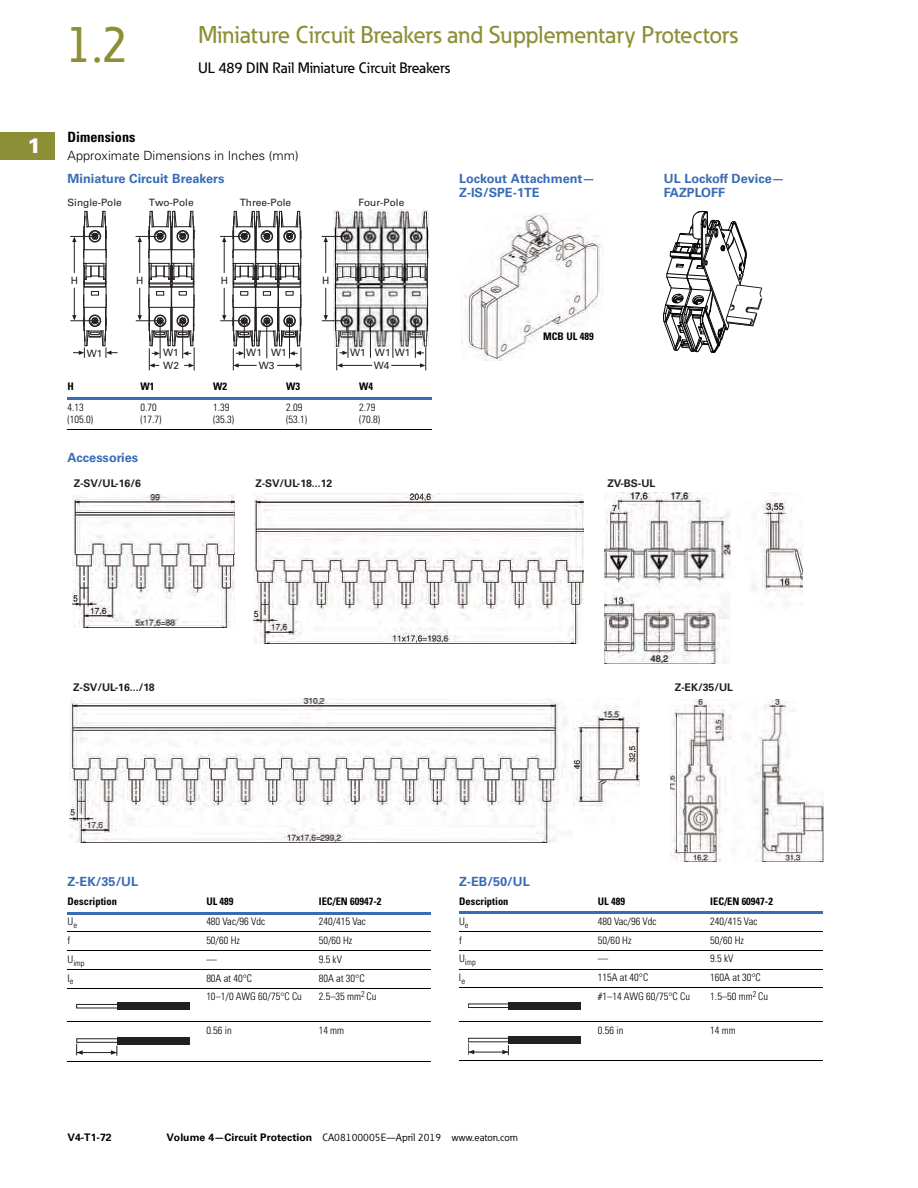
<style>
.page{position:relative;width:918px;height:1188px;background:#fff}
.page>*{position:absolute;margin:0;border:0;box-sizing:border-box;transform-origin:0 0}
.t1{font:500 51px "Eaton";color:#8d8f36}
.t2{font:500 24px "Eaton";color:#8d8f36}
.t3{font:900 21px "Univers LT Std";color:#fff}
.t4{font:500 15px "Eaton";color:#000}
.t5{font:700 condensed 14.25px "Univers LT Std";color:#000}
.t6{font:700 12.75px "Univers LT Std";letter-spacing:.005em;color:#396cb5}
.t7{font:300 12.75px "Univers LT Std";letter-spacing:.005em;color:#000}
.t8{font:700 10.65px "Univers LT Std";color:#231f20}
.t9{font:300 condensed 10.5px/12px "Univers LT Std";letter-spacing:.005em;color:#000}
.t10{font:700 condensed 10.5px "Univers LT Std";letter-spacing:.005em;color:#000}
.t11{font:10.5px "Eaton";letter-spacing:.005em;color:#000}
.t12{font:700 10.5px "Univers LT Std";color:#000}
.t13{font:10.05px/13.2px "Univers LT Std";color:#231f20}
.t14{font:300 condensed 8.4px "Univers LT Std";letter-spacing:-.005em;color:#000}
.s1{font-family:"Univers LT Std";font-weight:700}
</style>
<div class="page">
<div style="left:0;top:133px;width:54px;height:27px;background:#8d8f36"></div>
<svg style="left:54px;top:133px;width:1px;height:27px"></svg>
<hr style="left:0;top:160px;width:54px;height:1px;background:#8d8f36">
<hr style="left:68px;top:397px;width:364px;height:3px;background:#396cb5">
<hr style="left:68px;top:429px;width:364px;height:1px;background:#000">
<svg style="left:70px;top:211px;width:48px;height:147px"></svg>
<img style="left:334px;top:209px;width:94px;height:139px">
<svg style="left:136px;top:211px;width:59px;height:159px"></svg>
<hr style="left:325px;top:241px;width:1px;height:32px;background:#231f20">
<svg style="left:322px;top:236px;width:25px;height:6px"></svg>
<svg style="left:322px;top:288px;width:25px;height:34px"></svg>
<hr style="left:348px;top:320px;width:1px;height:38px;background:#231f20">
<hr style="left:370px;top:320px;width:1px;height:38px;background:#231f20">
<hr style="left:393px;top:320px;width:1px;height:38px;background:#231f20">
<hr style="left:415px;top:320px;width:1px;height:38px;background:#231f20">
<svg style="left:220px;top:211px;width:82px;height:159px"></svg>
<hr style="left:342px;top:365px;width:30px;height:1px;background:#231f20">
<hr style="left:391px;top:365px;width:30px;height:1px;background:#231f20">
<svg style="left:337px;top:348px;width:11px;height:22px"></svg>
<svg style="left:416px;top:347px;width:10px;height:23px"></svg>
<img style="left:70px;top:699px;width:569px;height:144px">
<img style="left:670px;top:699px;width:154px;height:163px">
<img style="left:72px;top:494px;width:163px;height:134px">
<img style="left:253px;top:494px;width:330px;height:149px">
<img style="left:604px;top:493px;width:198px;height:171px">
<hr style="left:68px;top:912px;width:363px;height:3px;background:#396cb5">
<hr style="left:68px;top:932px;width:363px;height:1px;background:#000">
<hr style="left:68px;top:951px;width:363px;height:1px;background:#000">
<hr style="left:68px;top:969px;width:363px;height:1px;background:#000">
<hr style="left:68px;top:988px;width:363px;height:1px;background:#000">
<hr style="left:68px;top:1022px;width:363px;height:1px;background:#000">
<hr style="left:68px;top:1061px;width:363px;height:1px;background:#000">
<div style="left:76px;top:1003px;width:113px;height:7px;background:#8f8d8e"></div>
<div style="left:76px;top:1004px;width:93px;height:4px;border:1px solid #231f20"></div>
<div style="left:117px;top:1003px;width:72px;height:7px;background:#231f20"></div>
<div style="left:77px;top:1039px;width:92px;height:4px;border:1px solid #231f20"></div>
<div style="left:117px;top:1037px;width:72px;height:7px;background:#231f20"></div>
<hr style="left:77px;top:1052px;width:40px;height:1px;background:#231f20">
<svg style="left:111px;top:1046px;width:7px;height:10px"></svg>
<svg style="left:76px;top:1044px;width:7px;height:11px"></svg>
<hr style="left:459px;top:911px;width:364px;height:3px;background:#396cb5">
<hr style="left:459px;top:931px;width:364px;height:1px;background:#000">
<hr style="left:459px;top:950px;width:364px;height:1px;background:#000">
<hr style="left:459px;top:969px;width:364px;height:1px;background:#000">
<hr style="left:459px;top:988px;width:364px;height:1px;background:#000">
<hr style="left:459px;top:1021px;width:364px;height:1px;background:#000">
<hr style="left:459px;top:1060px;width:364px;height:1px;background:#000">
<img style="left:464px;top:213px;width:138px;height:148px">
<svg style="left:663px;top:211px;width:99px;height:142px"></svg>
<svg style="left:468px;top:1002px;width:113px;height:8px"></svg>
<div style="left:468px;top:1004px;width:93px;height:4px;border:1px solid #231f20"></div>
<div style="left:509px;top:1002px;width:72px;height:7px;background:#231f20"></div>
<div style="left:468px;top:1038px;width:93px;height:4px;border:1px solid #231f20"></div>
<div style="left:509px;top:1036px;width:72px;height:8px;background:#231f20"></div>
<hr style="left:468px;top:1052px;width:40px;height:1px;background:#231f20">
<svg style="left:502px;top:1045px;width:7px;height:10px"></svg>
<svg style="left:468px;top:1043px;width:6px;height:12px"></svg>
<h3 class="t3" style="left:28px;top:138px;width:15px">1</h3>
<h1 class="t1" style="left:65px;top:14px;width:65px">1.2</h1>
<h2 class="t2" style="left:198px;top:21px;width:541px">Miniature Circuit Breakers and Supplementary Protectors</h2>
<h3 class="t4" style="left:198px;top:59px;width:254px">UL 489 DIN Rail Miniature Circuit Breakers</h3>
<h3 class="t5" style="left:68px;top:132px;width:69px">Dimensions</h3>
<p class="t7" style="left:68px;top:151px;width:233px">Approximate Dimensions in Inches (mm)</p>
<p class="t6" style="left:68px;top:174px;width:159px">Miniature Circuit Breakers</p>
<p class="t13" style="left:67px;top:196px;width:56px">Single-Pole</p>
<p class="t13" style="left:149px;top:196px;width:46px">Two-Pole</p>
<p class="t13" style="left:240px;top:196px;width:53px">Three-Pole</p>
<p class="t13" style="left:358px;top:196px;width:47px">Four-Pole</p>
<p class="t13" style="left:71px;top:275px;width:9px">H</p>
<p class="t13" style="left:136px;top:275px;width:9px">H</p>
<p class="t13" style="left:221px;top:275px;width:9px">H</p>
<p class="t13" style="left:322px;top:275px;width:9px">H</p>
<p class="t13" style="left:87px;top:348px;width:17px">W1</p>
<p class="t13" style="left:163px;top:347px;width:17px">W1<br>W2</p>
<p class="t13" style="left:246px;top:347px;width:42px">W1 W1</p>
<p class="t13" style="left:259px;top:360px;width:17px">W3</p>
<p class="t13" style="left:350px;top:346px;width:62px;line-height:13.6px;text-align:center">W1 W1 W1<br>W4</p>
<p class="t10" style="left:68px;top:383px;width:8px">H</p>
<p class="t10" style="left:140px;top:383px;width:15px">W1</p>
<p class="t10" style="left:213px;top:383px;width:15px">W2</p>
<p class="t10" style="left:286px;top:383px;width:15px">W3</p>
<p class="t10" style="left:359px;top:383px;width:15px">W4</p>
<p class="t9" style="left:68px;top:402px;width:27px">4.13 (105.0)</p>
<p class="t9" style="left:140px;top:402px;width:22px">0.70 (17.7)</p>
<p class="t9" style="left:213px;top:402px;width:22px">1.39 (35.3)</p>
<p class="t9" style="left:286px;top:402px;width:22px">2.09 (53.1)</p>
<p class="t9" style="left:359px;top:402px;width:22px">2.79 (70.8)</p>
<p class="t6" style="left:68px;top:453px;width:72px">Accessories</p>
<p class="t6" style="left:459px;top:174px;width:138px">Lockout Attachment—</p>
<p class="t6" style="left:664px;top:174px;width:122px">UL Lockoff Device—</p>
<p class="t6" style="left:459px;top:188px;width:82px">Z-IS/SPE-1TE</p>
<p class="t6" style="left:664px;top:188px;width:63px">FAZPLOFF</p>
<p class="t10" style="left:543px;top:333px;width:52px">MCB UL 489</p>
<p class="t8" style="left:74px;top:479px;width:69px">Z-SV/UL-16/6</p>
<p class="t8" style="left:255px;top:479px;width:78px">Z-SV/UL-18...12</p>
<p class="t8" style="left:607px;top:479px;width:50px">ZV-BS-UL</p>
<p class="t8" style="left:73px;top:684px;width:83px">Z-SV/UL-16.../18</p>
<p class="t8" style="left:675px;top:683px;width:60px">Z-EK/35/UL</p>
<p class="t6" style="left:68px;top:876px;width:72px">Z-EK/35/UL</p>
<p class="t10" style="left:68px;top:898px;width:51px">Description</p>
<p class="t10" style="left:206px;top:898px;width:29px">UL 489</p>
<p class="t10" style="left:319px;top:898px;width:64px">IEC/EN 60947-2</p>
<p class="t9" style="left:68px;top:917px;width:11px">U<sub>e</sub></p>
<p class="t9" style="left:206px;top:917px;width:60px">480 Vac/96 Vdc</p>
<p class="t9" style="left:319px;top:917px;width:49px">240/415 Vac</p>
<p class="t9" style="left:67px;top:935px;width:4px">f</p>
<p class="t9" style="left:206px;top:935px;width:35px">50/60 Hz</p>
<p class="t9" style="left:319px;top:935px;width:35px">50/60 Hz</p>
<p class="t14" style="left:67px;top:959px;width:18px"><sup>U</sup>imp</p>
<p class="t9" style="left:206px;top:954px;width:12px">—</p>
<p class="t9" style="left:319px;top:954px;width:25px">9.5 kV</p>
<p class="t9" style="left:67px;top:973px;width:8px">I<sub>e</sub></p>
<p class="t9" style="left:206px;top:973px;width:47px">80A at 40°C</p>
<p class="t9" style="left:319px;top:973px;width:47px">80A at 30°C</p>
<p class="t9" style="left:206px;top:992px;width:97px">10–1/0 AWG 60/75°C Cu</p>
<p class="t9" style="left:319px;top:992px;width:59px">2.5–35 mm<sup>2</sup> Cu</p>
<p class="t9" style="left:206px;top:1025px;width:27px">0.56 in</p>
<p class="t9" style="left:319px;top:1025px;width:27px">14 mm</p>
<p class="t6" style="left:459px;top:877px;width:72px">Z-EB/50/UL</p>
<p class="t10" style="left:459px;top:897px;width:51px">Description</p>
<p class="t10" style="left:598px;top:897px;width:29px">UL 489</p>
<p class="t10" style="left:710px;top:897px;width:64px">IEC/EN 60947-2</p>
<p class="t9" style="left:459px;top:916px;width:11px">U<sub>e</sub></p>
<p class="t9" style="left:598px;top:916px;width:60px">480 Vac/96 Vdc</p>
<p class="t9" style="left:710px;top:916px;width:49px">240/415 Vac</p>
<p class="t9" style="left:459px;top:935px;width:4px">f</p>
<p class="t9" style="left:598px;top:935px;width:35px">50/60 Hz</p>
<p class="t9" style="left:710px;top:935px;width:35px">50/60 Hz</p>
<p class="t14" style="left:459px;top:959px;width:18px"><sup>U</sup>imp</p>
<p class="t9" style="left:598px;top:954px;width:12px">—</p>
<p class="t9" style="left:710px;top:954px;width:25px">9.5 kV</p>
<p class="t9" style="left:459px;top:973px;width:8px">I<sub>e</sub></p>
<p class="t9" style="left:598px;top:973px;width:52px">115A at 40°C</p>
<p class="t9" style="left:710px;top:973px;width:52px">160A at 30°C</p>
<p class="t9" style="left:598px;top:991px;width:94px">#1–14 AWG 60/75°C Cu</p>
<p class="t9" style="left:710px;top:991px;width:59px">1.5–50 mm<sup>2</sup> Cu</p>
<p class="t9" style="left:598px;top:1025px;width:27px">0.56 in</p>
<p class="t9" style="left:710px;top:1025px;width:27px">14 mm</p>
<p class="t12" style="left:68px;top:1133px;width:46px">V4-T1-72</p>
<p class="t11" style="left:166px;top:1131px;width:353px"><span class="s1">Volume 4—Circuit Protection</span> CA08100005E—April 2019 www.eaton.com</p>
</div>
